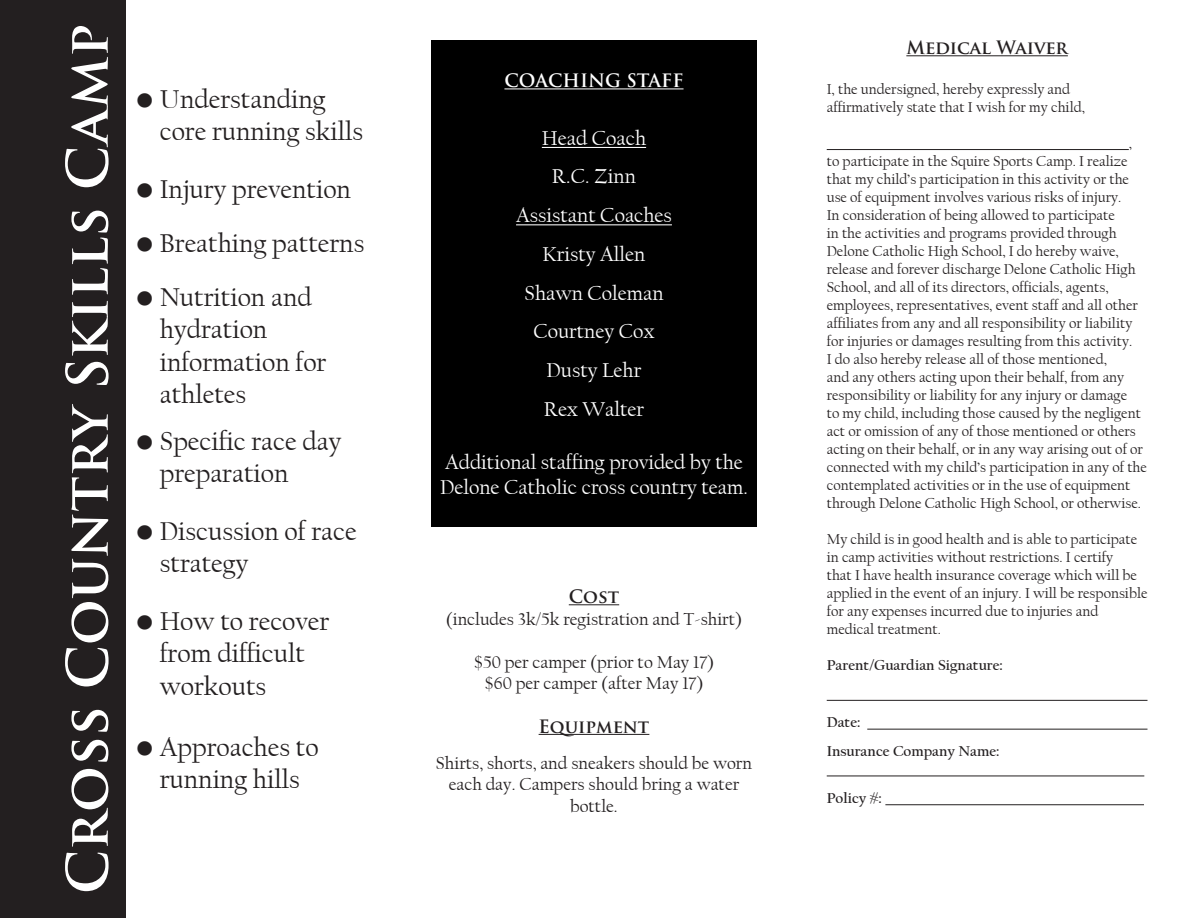
<style>
.page{position:relative;width:1188px;height:918px;background:#fff}
.page>*{position:absolute;margin:0;border:0;box-sizing:border-box;transform-origin:0 0}
.t1{font:700 55.5px "Trajan Pro";color:#fff}
.t2{font:27px/32.4px "Californian FB";color:#231f20}
.t3{font:21px/25.2px "Californian FB";color:#fff}
.t4{font:18px/21.6px "Californian FB";color:#231f20;text-align:center}
.t5{font:700 18px "Trajan Pro";color:#231f20}
.t6{font:700 18px "Trajan Pro";color:#fff}
.t7{font:15px/18px "Californian FB";color:#231f20}
.t8{font:700 15px "Californian FB";color:#231f20}
</style>
<div class="page">
<div style="left:0;top:0;width:125px;height:918px;background:#231f20"></div>
<div style="left:431px;top:40px;width:326px;height:487px;background:#000"></div>
<hr style="left:504px;top:88px;width:180px;height:1px;background:#fff">
<hr style="left:542px;top:147px;width:104px;height:1px;background:#fff">
<hr style="left:516px;top:224px;width:156px;height:1px;background:#fff">
<hr style="left:569px;top:604px;width:50px;height:1px;background:#231f20">
<hr style="left:539px;top:734px;width:110px;height:1px;background:#231f20">
<hr style="left:906px;top:55px;width:162px;height:1px;background:#231f20">
<hr style="left:827px;top:149px;width:302px;height:1px;background:#231f20">
<hr style="left:827px;top:700px;width:320px;height:1px;background:#231f20">
<hr style="left:867px;top:729px;width:280px;height:1px;background:#231f20">
<hr style="left:827px;top:776px;width:317px;height:1px;background:#231f20">
<hr style="left:885px;top:804px;width:259px;height:1px;background:#231f20">
<p class="t1" style="left:53px;top:894px;width:872px;rotate:-90deg">Cross Country Skills Camp</p>
<p class="t2" style="left:160px;top:83px;width:205px;text-indent:-24px">• Understanding core running skills</p>
<p class="t2" style="left:136px;top:173px;width:217px">• Injury prevention</p>
<p class="t2" style="left:136px;top:227px;width:230px">• Breathing patterns</p>
<p class="t2" style="left:160px;top:281px;width:168px;text-indent:-24px">• Nutrition and hydration information for athletes</p>
<p class="t2" style="left:160px;top:425px;width:183px;text-indent:-24px">• Specific race day preparation</p>
<p class="t2" style="left:160px;top:515px;width:198px;text-indent:-24px">• Discussion of race strategy</p>
<p class="t2" style="left:160px;top:605px;width:171px;text-indent:-24px">• How to recover from difficult workouts</p>
<p class="t2" style="left:136px;top:731px;width:184px;text-align:center">• Approaches to running hills</p>
<p class="t6" style="left:504px;top:69px;width:181px">COACHING STAFF</p>
<p class="t3" style="left:542px;top:126px;width:106px">Head Coach</p>
<p class="t3" style="left:552px;top:164px;width:86px">R.C. Zinn</p>
<p class="t3" style="left:516px;top:203px;width:157px">Assistant Coaches</p>
<p class="t3" style="left:543px;top:242px;width:104px">Kristy Allen</p>
<p class="t3" style="left:524px;top:280px;width:141px">Shawn Coleman</p>
<p class="t3" style="left:533px;top:319px;width:123px">Courtney Cox</p>
<p class="t3" style="left:547px;top:358px;width:96px">Dusty Lehr</p>
<p class="t3" style="left:544px;top:396px;width:102px">Rex Walter</p>
<p class="t3" style="left:440px;top:450px;width:309px">Additional staffing provided by the<br>Delone Catholic cross country team.</p>
<p class="t5" style="left:569px;top:585px;width:52px">Cost</p>
<p class="t4" style="left:446px;top:608px;width:298px">(includes 3k/5k registration and T-shirt)</p>
<p class="t4" style="left:474px;top:651px;width:242px">$50 per camper (prior to May 17)</p>
<p class="t4" style="left:485px;top:673px;width:220px">$60 per camper (after May 17)</p>
<p class="t5" style="left:539px;top:715px;width:112px">Equipment</p>
<p class="t4" style="left:436px;top:752px;width:318px">Shirts, shorts, and sneakers should be worn each day. Campers should bring a water bottle.</p>
<p class="t5" style="left:906px;top:36px;width:163px">Medical Waiver</p>
<p class="t7" style="left:827px;top:80px;width:260px">I, the undersigned, hereby expressly and affirmatively state that I wish for my child,</p>
<p class="t7" style="left:1129px;top:134px;width:5px">,</p>
<p class="t7" style="left:827px;top:152px;width:322px">to participate in the Squire Sports Camp. I realize that my child’s participation in this activity or the use of equipment involves various risks of injury.<br>In consideration of being allowed to participate<br>in the activities and programs provided through Delone Catholic High School, I do hereby waive, release and forever discharge Delone Catholic High School, and all of its directors, officials, agents, employees, representatives, event staff and all other affiliates from any and all responsibility or liability for injuries or damages resulting from this activity.<br>I do also hereby release all of those mentioned,<br>and any others acting upon their behalf, from any responsibility or liability for any injury or damage<br>to my child, including those caused by the negligent act or omission of any of those mentioned or others acting on their behalf, or in any way arising out of or connected with my child’s participation in any of the contemplated activities or in the use of equipment through Delone Catholic High School, or otherwise.</p>
<p class="t7" style="left:827px;top:530px;width:322px">My child is in good health and is able to participate in camp activities without restrictions. I certify<br>that I have health insurance coverage which will be applied in the event of an injury. I will be responsible for any expenses incurred due to injuries and medical treatment.</p>
<p class="t8" style="left:827px;top:656px;width:178px">Parent/Guardian Signature:</p>
<p class="t8" style="left:827px;top:714px;width:35px">Date:</p>
<p class="t8" style="left:827px;top:743px;width:174px">Insurance Company Name:</p>
<p class="t8" style="left:827px;top:789px;width:57px">Policy #:</p>
</div>
